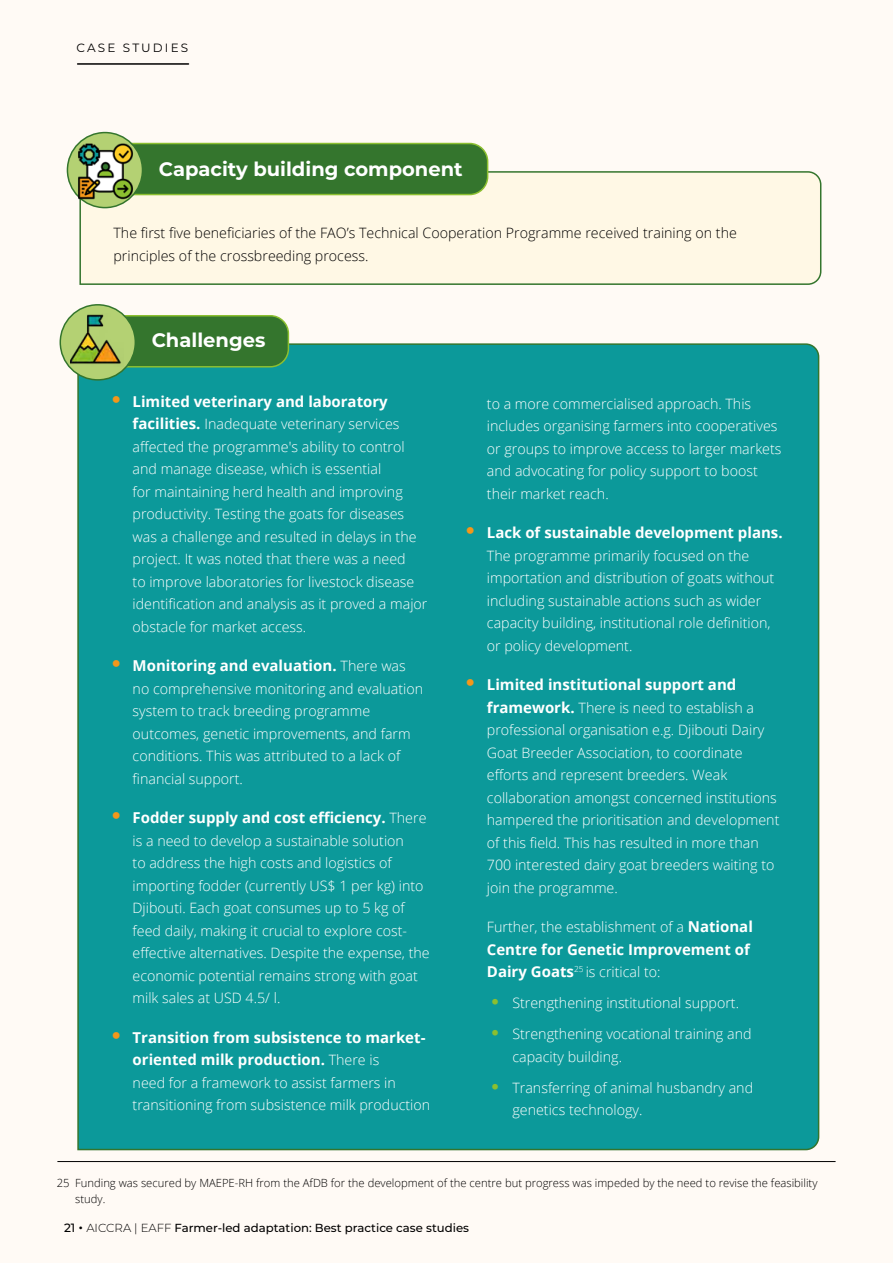
<style>
.page{position:relative;width:893px;height:1263px;background:#fffaf5}
.page>*{position:absolute;margin:0;border:0;box-sizing:border-box;transform-origin:0 0}
.t1{font:700 19.5px "Montserrat";color:#fff}
.t2{font:700 15px/22.5px "Open Sans";color:#fff}
.t3{font:300 14.25px/22.5px "Open Sans";color:#fff}
.t4{font:300 14.25px/22.5px "Open Sans";color:#000}
.t5{font:12px "Montserrat";letter-spacing:.18em;color:#000}
.t6{font:500 11.7px "Montserrat";color:#000}
.t7{font:300 11.25px/16.5px "Open Sans";color:#000}
.s1{font-family:"Montserrat";font-size:27px;color:#f4971a}
.s2{font-weight:700;font-size:15px}
.s3{font-weight:300;font-size:14.25px}
.s4{font-family:"Montserrat";font-weight:700;font-size:22.5px;color:#8cbf30}
.s5{font-size:12px}
.s6{font-size:15px}
.s7{font-weight:300}
</style>
<div class="page">
<hr style="left:78px;top:63px;width:111px;height:2px;background:#000">
<div style="left:79px;top:170px;width:743px;height:115px;background:#fff8e5"></div>
<div style="left:105px;top:144px;width:383px;height:51px;background:#34752d;border-radius:18px"></div>
<div style="left:104px;top:143px;width:384px;height:52px;border:2px solid #8cbf30;border-radius:18px"></div>
<div style="left:67px;top:133px;width:75px;height:75px;background:#b4d173;border-radius:50%"></div>
<div style="left:67px;top:132px;width:76px;height:76px;border:2px solid #34752d;border-radius:50%"></div>
<img style="left:70px;top:142px;width:72px;height:64px">
<div style="left:77px;top:343px;width:743px;height:808px;background:#0c999a"></div>
<div style="left:98px;top:316px;width:190px;height:51px;background:#34752d;border-radius:18px"></div>
<div style="left:97px;top:315px;width:192px;height:52px;border:2px solid #8cbf30;border-radius:18px"></div>
<div style="left:60px;top:305px;width:75px;height:75px;background:#b4d173;border-radius:50%"></div>
<div style="left:60px;top:304px;width:76px;height:77px;border:2px solid #34752d;border-radius:50%"></div>
<img style="left:70px;top:313px;width:53px;height:53px">
<hr style="left:57px;top:1161px;width:779px;height:1px;background:#000">
<p class="t5" style="left:77px;top:40px;width:113px">CASE STUDIES</p>
<h1 class="t1" style="left:159px;top:155px;width:305px">Capacity building component</h1>
<p class="t4" style="left:113px;top:221px;width:625px">The first five beneficiaries of the FAO’s Technical Cooperation Programme received training on the principles of the crossbreeding process.</p>
<h1 class="t1" style="left:152px;top:326px;width:115px">Challenges</h1>
<p class="t2" style="left:111px;top:389px;width:278px"><span class="s1">•</span> Limited veterinary and laboratory</p>
<p class="t3" style="left:133px;top:412px;width:296px"><span class="s2">facilities.</span> Inadequate veterinary services affected the programme's ability to control and manage disease, which is essential<br>for maintaining herd health and improving productivity. Testing the goats for diseases was a challenge and resulted in delays in the project. It was noted that there was a need<br>to improve laboratories for livestock disease identification and analysis as it proved a major obstacle for market access.</p>
<p class="t2" style="left:111px;top:654px;width:296px"><span class="s1">•</span> Monitoring and evaluation. <span class="s3">There was</span></p>
<p class="t3" style="left:133px;top:677px;width:292px">no comprehensive monitoring and evaluation system to track breeding programme outcomes, genetic improvements, and farm conditions. This was attributed to a lack of financial support.</p>
<p class="t2" style="left:111px;top:806px;width:317px"><span class="s1">•</span> Fodder supply and cost efficiency. <span class="s3">There</span></p>
<p class="t3" style="left:133px;top:829px;width:299px">is a need to develop a sustainable solution<br>to address the high costs and logistics of importing fodder (currently US$ 1 per kg) into Djibouti. Each goat consumes up to 5 kg of feed daily, making it crucial to explore cost&shy;effective alternatives. Despite the expense, the economic potential remains strong with goat milk sales at USD 4.5/ l.</p>
<p class="t2" style="left:133px;top:1025px;width:294px;text-indent:-21px"><span class="s1">•</span> Transition from subsistence to market&shy;oriented milk production. <span class="s3">There is</span></p>
<p class="t3" style="left:133px;top:1071px;width:299px">need for a framework to assist farmers in transitioning from subsistence milk production</p>
<p class="t3" style="left:487px;top:392px;width:296px">to a more commercialised approach. This includes organising farmers into cooperatives or groups to improve access to larger markets and advocating for policy support to boost their market reach.</p>
<p class="t2" style="left:466px;top:521px;width:319px"><span class="s1">•</span> Lack of sustainable development plans.</p>
<p class="t3" style="left:487px;top:544px;width:289px">The programme primarily focused on the importation and distribution of goats without including sustainable actions such as wider capacity building, institutional role definition, or policy development.</p>
<p class="t2" style="left:466px;top:673px;width:272px"><span class="s1">•</span> Limited institutional support and</p>
<p class="t3" style="left:487px;top:696px;width:294px"><span class="s2">framework.</span> There is need to establish a professional organisation e.g. Djibouti Dairy Goat Breeder Association, to coordinate efforts and represent breeders. Weak collaboration amongst concerned institutions hampered the prioritisation and development of this field. This has resulted in more than 700 interested dairy goat breeders waiting to join the programme.</p>
<p class="t3" style="left:487px;top:915px;width:268px">Further, the establishment of a <span class="s2">National</span></p>
<p class="t2" style="left:487px;top:937px;width:264px">Centre for Genetic Improvement of</p>
<p class="t3" style="left:487px;top:960px;width:175px"><span class="s2">Dairy Goats</span><sup>25</sup> is critical to:</p>
<p class="t3" style="left:491px;top:991px;width:249px"><span class="s4">•</span> Strengthening institutional support.</p>
<p class="t3" style="left:512px;top:1022px;width:241px;text-indent:-21px"><span class="s4">•</span> Strengthening vocational training and capacity building.</p>
<p class="t3" style="left:512px;top:1076px;width:242px;text-indent:-21px"><span class="s4">•</span> Transferring of animal husbandry and genetics technology.</p>
<p class="t7" style="left:75px;top:1174px;width:744px;text-indent:-18px">25 Funding was secured by MAEPE-RH from the AfDB for the development of the centre but progress was impeded by the need to revise the feasibility study.</p>
<p class="t6" style="left:64px;top:1219px;width:406px"><span class="s5">21</span> <span class="s6">•</span> <span class="s7">AICCRA | EAFF</span> Farmer-led adaptation: Best practice case studies</p>
</div>
